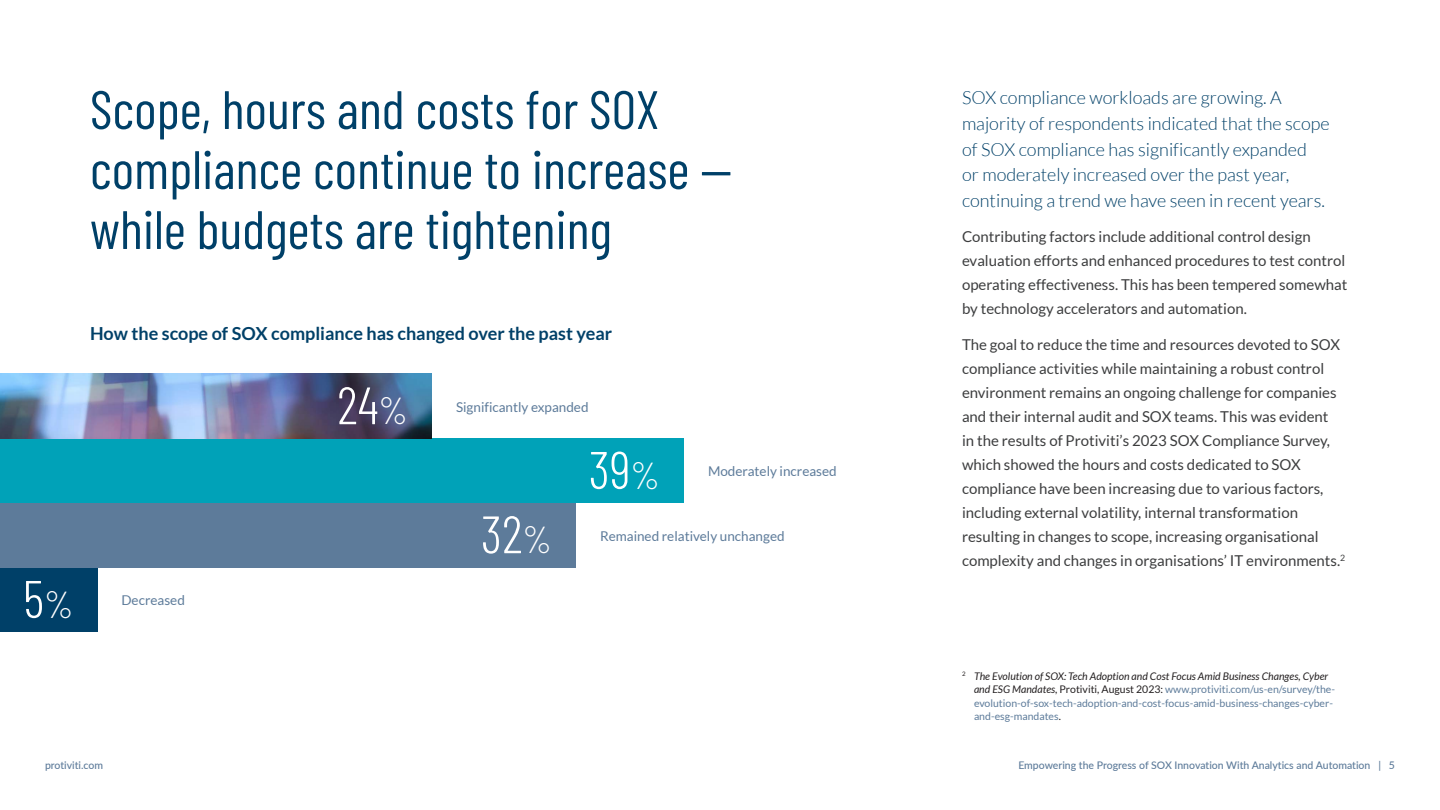
<style>
.page{position:relative;width:1440px;height:810px;background:#fff}
.page>*{position:absolute;margin:0;border:0;box-sizing:border-box;transform-origin:0 0}
.New_Section_Title{font:54px/60px "Barlow Condensed";color:#004068}
.Lato_Body{font:300 52.5px "Barlow Condensed";color:#fff}
.Intro_Body{font:300 18px/25.5px "Lato";color:#004068}
.Subtitle{font:700 18px "Lato";color:#004068}
.Lato_Body-2{font:15px/24px "Lato";color:#3c3d3e}
.Chart_Graphic_Label_Left_Aligned{font:13.5px "Lato";color:#5d7b9a}
.Footnote{font:10.5px/13.5px "Lato";color:#5d7b9a}
.t1{font:500 10.5px "Lato";color:#5d7b9a}
.s1{font-size:37.5px}
.s2{font-style:italic;color:#231f20}
.s3{color:#231f20}
</style>
<div class="page">
<div style="left:0;top:567px;width:98px;height:65px;background:#004068"></div>
<div style="left:0;top:503px;width:576px;height:64px;background:#5d7b9a"></div>
<div style="left:0;top:438px;width:684px;height:65px;background:#00a2b8"></div>
<img style="left:0;top:374px;width:432px;height:64px">
<p class="Lato_Body" style="left:23px;top:561px;width:52px">5<span class="s1">%</span></p>
<p class="New_Section_Title" style="left:90px;top:76px;width:644px">Scope, hours and costs for SOX compliance continue to increase — while budgets are tightening</p>
<p class="Intro_Body" style="left:962px;top:85px;width:369px">SOX compliance workloads are growing. A majority of respondents indicated that the scope of SOX compliance has significantly expanded<br>or moderately increased over the past year, continuing a trend we have seen in recent years.</p>
<p class="Lato_Body-2" style="left:962px;top:225px;width:387px">Contributing factors include additional control design evaluation efforts and enhanced procedures to test control operating effectiveness. This has been tempered somewhat by technology accelerators and automation.</p>
<p class="Lato_Body-2" style="left:962px;top:333px;width:385px">The goal to reduce the time and resources devoted to SOX compliance activities while maintaining a robust control environment remains an ongoing challenge for companies and their internal audit and SOX teams. This was evident<br>in the results of Protiviti’s 2023 SOX Compliance Survey, which showed the hours and costs dedicated to SOX compliance have been increasing due to various factors, including external volatility, internal transformation resulting in changes to scope, increasing organisational complexity and changes in organisations’ IT environments.<sup>2</sup></p>
<p class="Subtitle" style="left:90px;top:323px;width:524px">How the scope of SOX compliance has changed over the past year</p>
<p class="Lato_Body" style="left:337px;top:368px;width:72px">24<span class="s1">%</span></p>
<p class="Chart_Graphic_Label_Left_Aligned" style="left:456px;top:399px;width:134px">Significantly expanded</p>
<p class="Lato_Body" style="left:589px;top:432px;width:73px">39<span class="s1">%</span></p>
<p class="Chart_Graphic_Label_Left_Aligned" style="left:708px;top:464px;width:130px">Moderately increased</p>
<p class="Lato_Body" style="left:481px;top:497px;width:73px">32<span class="s1">%</span></p>
<p class="Chart_Graphic_Label_Left_Aligned" style="left:600px;top:528px;width:186px">Remained relatively unchanged</p>
<p class="Chart_Graphic_Label_Left_Aligned" style="left:122px;top:593px;width:65px">Decreased</p>
<p class="Footnote" style="left:974px;top:669px;width:362px;text-indent:-12px"><sup>2</sup> <span class="s2">The Evolution of SOX: Tech Adoption and Cost Focus Amid Business Changes, Cyber and ESG Mandates</span><span class="s3">, Protiviti, August 2023:</span> www.protiviti.com/us-en/survey/the&shy;evolution-of-sox-tech-adoption-and-cost-focus-amid-business-changes-cyber&shy;and-esg-mandates<span class="s3">.</span></p>
<p class="t1" style="left:45px;top:758px;width:60px">protiviti.com</p>
<p class="t1" style="left:1018px;top:758px;width:378px">Empowering the Progress of SOX Innovation With Analytics and Automation | 5</p>
</div>
